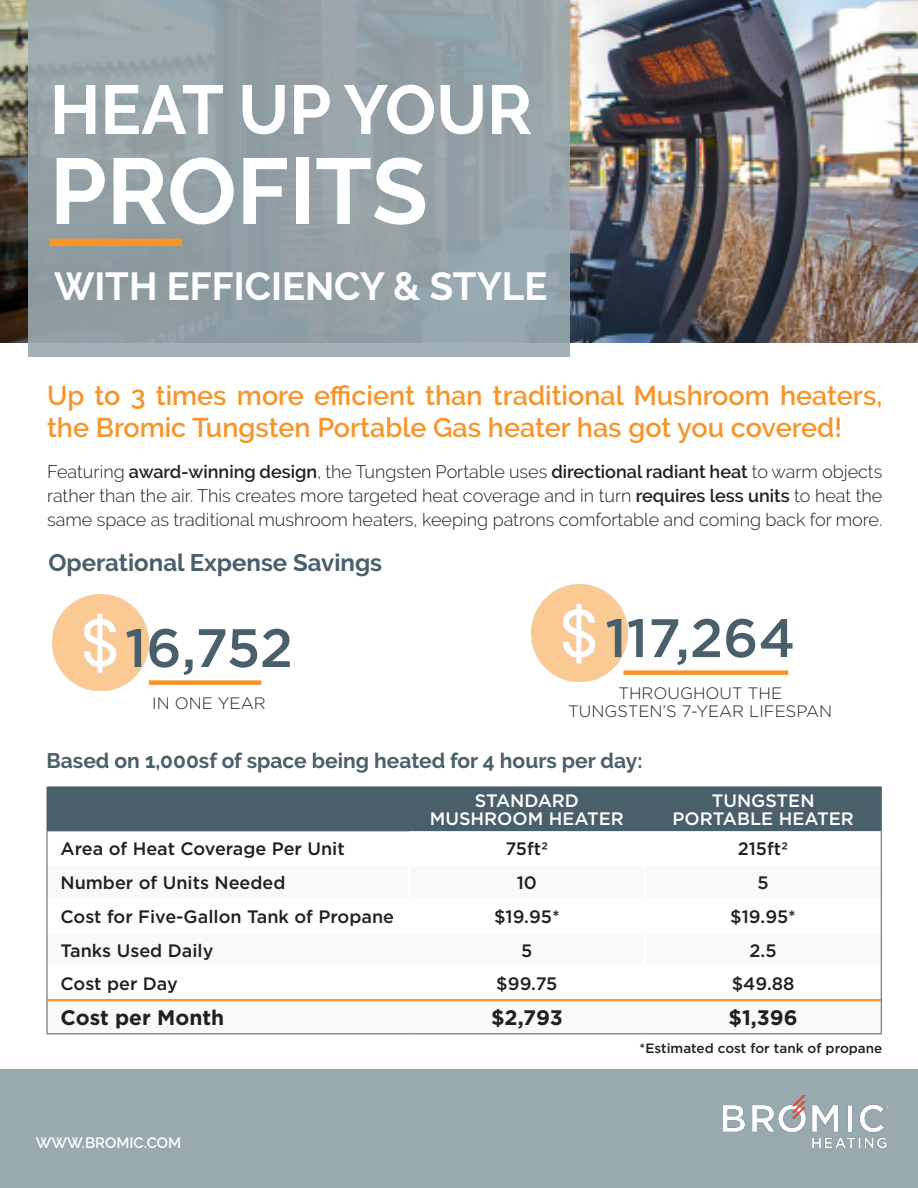
<style>
.page{position:relative;width:918px;height:1188px;background:#fff}
.page>*{position:absolute;margin:0;border:0;box-sizing:border-box;transform-origin:0 0}
.t1{font:700 93px "Raleway";color:#fff}
.t2{font:700 69px "Raleway";color:#fff}
.t3{font:500 54px "Gotham";color:#495f6a}
.t4{font:700 39px "Raleway";color:#fff}
.t5{font:600 27px/31.5px "Raleway";color:#f7952a}
.t6{font:700 24px "Raleway";color:#495f6a}
.t7{font:700 21px "Raleway";color:#495f6a}
.t8{font:700 21px "Gotham";color:#231f20}
.t9{font:300 18px/24px "Raleway";color:#231f20;text-align:justify}
.t10{font:500 18px "Gotham";color:#231f20}
.t11{font:500 18px "Gotham";color:#fff}
.t12{font:300 16.5px "Gotham";color:#231f20}
.t13{font:600 15px "Raleway";color:#fff}
.t14{font:500 13.5px "Gotham";color:#231f20}
.s1{font-weight:600}
</style>
<div class="page">
<img style="left:0;top:0;width:918px;height:343px">
<div style="left:0;top:1070px;width:918px;height:118px;background:#98a9b0"></div>
<svg style="left:28px;top:0;width:541px;height:357px;background:#94a2a8"></svg>
<img style="left:724px;top:1096px;width:165px;height:52px">
<div style="left:47px;top:787px;width:362px;height:44px;background:#495f6a"></div>
<div style="left:409px;top:788px;width:472px;height:43px;background:#495f6a"></div>
<svg style="left:48px;top:831px;width:833px;height:33px"></svg>
<svg style="left:48px;top:867px;width:833px;height:166px"></svg>
<hr style="left:644px;top:934px;width:3px;height:31px;background:#fff">
<hr style="left:47px;top:931px;width:362px;height:3px;background:#fff">
<hr style="left:409px;top:931px;width:236px;height:3px;background:#fff">
<hr style="left:645px;top:931px;width:236px;height:3px;background:#fff">
<hr style="left:47px;top:965px;width:362px;height:3px;background:#fff">
<hr style="left:409px;top:965px;width:236px;height:3px;background:#fff">
<hr style="left:645px;top:965px;width:236px;height:3px;background:#fff">
<hr style="left:47px;top:999px;width:362px;height:2px;background:#f7952a">
<hr style="left:409px;top:999px;width:236px;height:2px;background:#f7952a">
<hr style="left:645px;top:999px;width:236px;height:2px;background:#f7952a">
<hr style="left:407px;top:867px;width:3px;height:30px;background:#fff">
<hr style="left:644px;top:867px;width:3px;height:30px;background:#fff">
<hr style="left:47px;top:897px;width:362px;height:3px;background:#fff">
<hr style="left:409px;top:897px;width:236px;height:3px;background:#fff">
<hr style="left:645px;top:897px;width:236px;height:3px;background:#fff">
<hr style="left:409px;top:787px;width:236px;height:1px;background:#495f6a">
<hr style="left:645px;top:787px;width:237px;height:1px;background:#495f6a">
<hr style="left:881px;top:787px;width:1px;height:44px;background:#495f6a">
<hr style="left:47px;top:831px;width:1px;height:34px;background:#495f6a">
<hr style="left:881px;top:831px;width:1px;height:34px;background:#495f6a">
<hr style="left:47px;top:865px;width:1px;height:34px;background:#495f6a">
<hr style="left:881px;top:865px;width:1px;height:34px;background:#495f6a">
<hr style="left:47px;top:899px;width:1px;height:34px;background:#495f6a">
<hr style="left:881px;top:899px;width:1px;height:34px;background:#495f6a">
<hr style="left:47px;top:933px;width:1px;height:33px;background:#495f6a">
<hr style="left:881px;top:933px;width:1px;height:33px;background:#495f6a">
<hr style="left:47px;top:966px;width:1px;height:34px;background:#495f6a">
<hr style="left:881px;top:966px;width:1px;height:34px;background:#495f6a">
<hr style="left:47px;top:1000px;width:1px;height:33px;background:#495f6a">
<hr style="left:881px;top:1000px;width:1px;height:33px;background:#495f6a">
<hr style="left:47px;top:1033px;width:362px;height:1px;background:#495f6a">
<hr style="left:409px;top:1033px;width:236px;height:1px;background:#495f6a">
<hr style="left:645px;top:1033px;width:237px;height:1px;background:#495f6a">
<img style="left:52px;top:595px;width:96px;height:96px">
<div style="left:149px;top:680px;width:112px;height:5px;background:#f7952a"></div>
<img style="left:532px;top:585px;width:96px;height:96px">
<div style="left:623px;top:670px;width:165px;height:5px;background:#f7952a"></div>
<div style="left:50px;top:239px;width:132px;height:7px;background:#f7952a"></div>
<p class="t2" style="left:50px;top:70px;width:484px">HEAT UP YOUR</p>
<p class="t1" style="left:50px;top:138px;width:379px">PROFITS</p>
<p class="t4" style="left:54px;top:264px;width:495px">WITH EFFICIENCY &amp; STYLE</p>
<p class="t5" style="left:47px;top:380px;width:837px">Up to 3 times more efficient than traditional Mushroom heaters, the Bromic Tungsten Portable Gas heater has got you covered!</p>
<p class="t9" style="left:47px;top:459px;width:837px">Featuring <span class="s1">award-winning design</span>, the Tungsten Portable uses <span class="s1">directional radiant heat</span> to warm objects rather than the air. This creates more targeted heat coverage and in turn <span class="s1">requires less units</span> to heat the same space as traditional mushroom heaters, keeping patrons comfortable and coming back for more.</p>
<p class="t6" style="left:48px;top:549px;width:335px">Operational Expense Savings</p>
<p class="t3" style="left:125px;top:613px;width:169px">16,752</p>
<p class="t12" style="left:152px;top:692px;width:115px">IN ONE YEAR</p>
<p class="t3" style="left:605px;top:603px;width:192px">117,264</p>
<p class="t12" style="left:618px;top:682px;width:165px">THROUGHOUT THE</p>
<p class="t12" style="left:568px;top:700px;width:266px">TUNGSTEN’S 7-YEAR LIFESPAN</p>
<p class="t7" style="left:47px;top:749px;width:597px">Based on 1,000sf of space being heated for 4 hours per day:</p>
<p class="t11" style="left:475px;top:789px;width:106px">STANDARD</p>
<p class="t11" style="left:430px;top:807px;width:196px">MUSHROOM HEATER</p>
<p class="t11" style="left:712px;top:789px;width:104px">TUNGSTEN</p>
<p class="t11" style="left:673px;top:807px;width:183px">PORTABLE HEATER</p>
<p class="t10" style="left:61px;top:837px;width:286px">Area of Heat Coverage Per Unit</p>
<p class="t10" style="left:505px;top:837px;width:45px">75ft2</p>
<p class="t10" style="left:738px;top:837px;width:52px">215ft2</p>
<p class="t10" style="left:61px;top:871px;width:227px">Number of Units Needed</p>
<p class="t10" style="left:517px;top:871px;width:22px">10</p>
<p class="t10" style="left:758px;top:871px;width:13px">5</p>
<p class="t10" style="left:61px;top:905px;width:335px">Cost for Five-Gallon Tank of Propane</p>
<p class="t10" style="left:494px;top:905px;width:67px">$19.95*</p>
<p class="t10" style="left:730px;top:905px;width:67px">$19.95*</p>
<p class="t10" style="left:61px;top:939px;width:154px">Tanks Used Daily</p>
<p class="t10" style="left:521px;top:939px;width:13px">5</p>
<p class="t10" style="left:750px;top:939px;width:29px">2.5</p>
<p class="t10" style="left:61px;top:972px;width:119px">Cost per Day</p>
<p class="t10" style="left:496px;top:972px;width:63px">$99.75</p>
<p class="t10" style="left:732px;top:972px;width:64px">$49.88</p>
<p class="t8" style="left:61px;top:1004px;width:165px">Cost per Month</p>
<p class="t8" style="left:491px;top:1004px;width:73px">$2,793</p>
<p class="t8" style="left:729px;top:1004px;width:71px">$1,396</p>
<p class="t13" style="left:36px;top:1134px;width:147px">WWW.BROMIC.COM</p>
<p class="t14" style="left:640px;top:1040px;width:244px">*Estimated cost for tank of propane</p>
</div>
